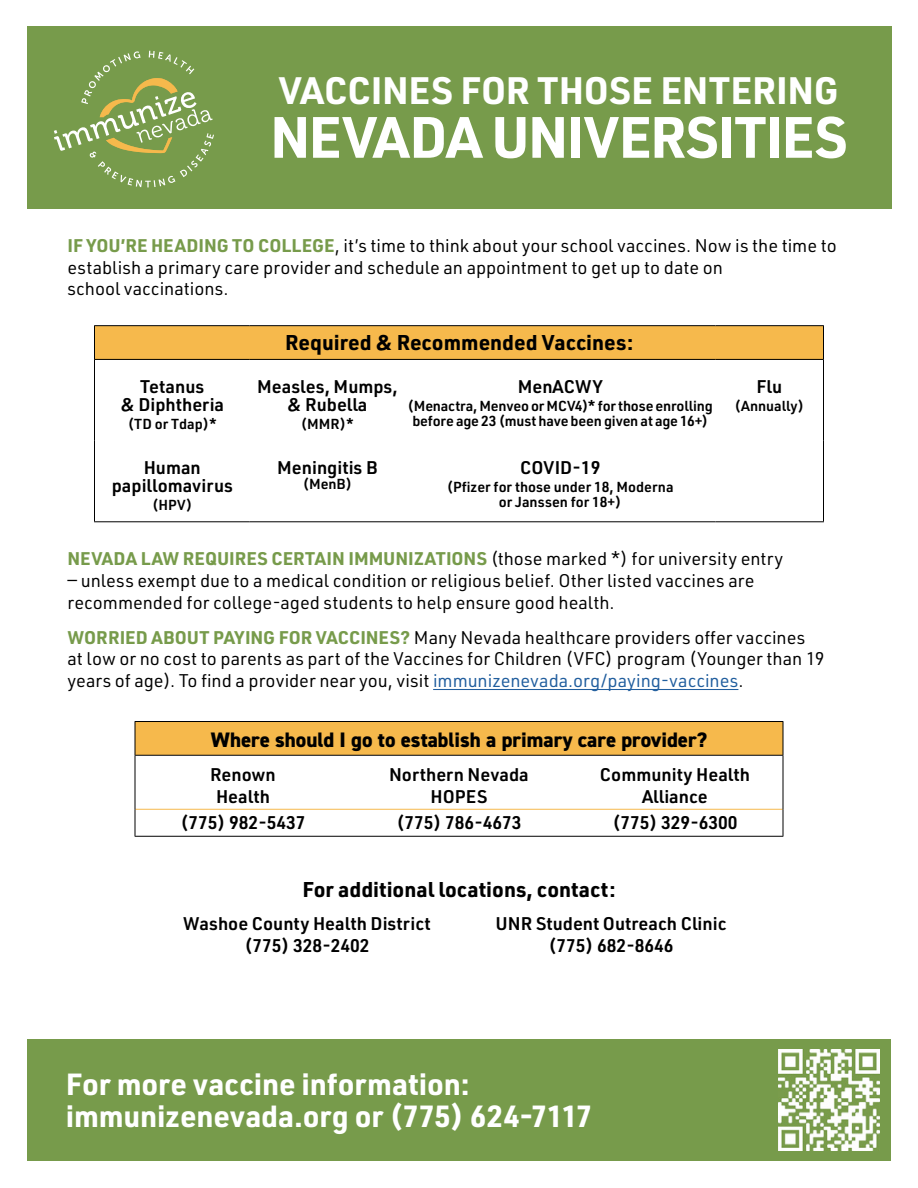
<style>
.page{position:relative;width:918px;height:1188px;background:#fff}
.page>*{position:absolute;margin:0;border:0;box-sizing:border-box;transform-origin:0 0}
.t1{font:700 57px "URWDIN";letter-spacing:-.015em;color:#fff}
.t2{font:700 37.5px "URWDIN";color:#fff}
.footer_h2{font:700 30px/31.5px "URWDIN";letter-spacing:-.005em;color:#fff}
.t3{font:700 21px "URWDIN";color:#000}
.t4{font:800 21px "DIN2014";color:#000}
.t5{font:18px/21.6px "URWDIN";color:#000}
.t6{font:600 18px/21.6px "URWDIN";color:#000;text-align:center}
.t7{font:700 18px "URWDIN";color:#779b4b}
.t8{font:600 14.25px/15px "URWDIN";color:#000;text-align:center}
.s1{font-weight:700;color:#779b4b}
.s2{font-weight:400;color:#000}
.s3{color:#215e9e}
</style>
<div class="page">
<div style="left:27px;top:26px;width:864px;height:183px;background:#779b4b"></div>
<div style="left:27px;top:1040px;width:864px;height:121px;background:#779b4b"></div>
<svg style="left:54px;top:51px;width:160px;height:136px"></svg>
<div style="left:135px;top:722px;width:648px;height:33px;background:#f6b94c"></div>
<hr style="left:351px;top:809px;width:216px;height:1px;background:#f6b94c">
<hr style="left:567px;top:809px;width:216px;height:1px;background:#f6b94c">
<hr style="left:135px;top:809px;width:216px;height:1px;background:#f6b94c">
<hr style="left:135px;top:721px;width:216px;height:1px;background:#000">
<hr style="left:135px;top:722px;width:1px;height:33px;background:#000">
<hr style="left:351px;top:721px;width:216px;height:1px;background:#000">
<hr style="left:567px;top:721px;width:216px;height:1px;background:#000">
<hr style="left:783px;top:722px;width:1px;height:33px;background:#000">
<hr style="left:135px;top:755px;width:216px;height:1px;background:#000">
<hr style="left:351px;top:755px;width:216px;height:1px;background:#000">
<hr style="left:567px;top:755px;width:216px;height:1px;background:#000">
<hr style="left:135px;top:756px;width:1px;height:53px;background:#000">
<hr style="left:783px;top:756px;width:1px;height:53px;background:#000">
<svg style="left:135px;top:809px;width:1px;height:27px"></svg>
<svg style="left:783px;top:809px;width:1px;height:27px"></svg>
<hr style="left:135px;top:836px;width:216px;height:1px;background:#000">
<hr style="left:351px;top:836px;width:216px;height:1px;background:#000">
<hr style="left:567px;top:836px;width:216px;height:1px;background:#000">
<img style="left:779px;top:1050px;width:101px;height:101px">
<hr style="left:433px;top:689px;width:305px;height:1px;background:#215e9e">
<div style="left:94px;top:326px;width:730px;height:33px;background:#f6b94c"></div>
<hr style="left:94px;top:360px;width:1px;height:81px;background:#000">
<hr style="left:823px;top:360px;width:1px;height:81px;background:#000">
<hr style="left:94px;top:441px;width:1px;height:80px;background:#000">
<hr style="left:823px;top:441px;width:1px;height:80px;background:#000">
<hr style="left:94px;top:521px;width:156px;height:1px;background:#000">
<hr style="left:250px;top:521px;width:155px;height:1px;background:#000">
<hr style="left:405px;top:521px;width:311px;height:1px;background:#000">
<hr style="left:716px;top:521px;width:108px;height:1px;background:#000">
<hr style="left:94px;top:325px;width:156px;height:1px;background:#000">
<hr style="left:94px;top:326px;width:1px;height:33px;background:#000">
<hr style="left:250px;top:325px;width:155px;height:1px;background:#000">
<hr style="left:405px;top:325px;width:311px;height:1px;background:#000">
<hr style="left:716px;top:325px;width:108px;height:1px;background:#000">
<hr style="left:823px;top:326px;width:1px;height:33px;background:#000">
<hr style="left:94px;top:359px;width:156px;height:1px;background:#000">
<hr style="left:250px;top:359px;width:155px;height:1px;background:#000">
<hr style="left:405px;top:359px;width:311px;height:1px;background:#000">
<hr style="left:716px;top:359px;width:108px;height:1px;background:#000">
<h2 class="t2" style="left:279px;top:64px;width:561px">VACCINES FOR THOSE ENTERING</h2>
<h1 class="t1" style="left:270px;top:98px;width:579px">NEVADA UNIVERSITIES</h1>
<p class="t5" style="left:68px;top:234px;width:771px"><span class="s1">IF YOU’RE HEADING TO COLLEGE</span>, it’s time to think about your school vaccines. Now is the time to establish a primary care provider and schedule an appointment to get up to date on<br>school vaccinations.</p>
<p class="t6" style="left:120px;top:377px;width:105px;line-height:18px">Tetanus<br>&amp; Diphtheria</p>
<p class="t8" style="left:128px;top:416px;width:91px">(TD or Tdap)*</p>
<p class="t6" style="left:112px;top:458px;width:123px;line-height:18px">Human papillomavirus</p>
<p class="t8" style="left:152px;top:497px;width:42px">(HPV)</p>
<p class="t3" style="left:285px;top:328px;width:350px">Required &amp; Recommended Vaccines:</p>
<p class="t6" style="left:257px;top:377px;width:142px;line-height:18px">Measles, Mumps, &amp; Rubella</p>
<p class="t8" style="left:301px;top:416px;width:54px">(MMR)*</p>
<p class="t6" style="left:277px;top:456px;width:102px">Meningitis B</p>
<p class="t8" style="left:303px;top:476px;width:51px">(MenB)</p>
<p class="t6" style="left:518px;top:375px;width:86px">MenACWY</p>
<p class="t8" style="left:408px;top:398px;width:307px">(Menactra, Menveo or MCV4)* for those enrolling before age 23 (must have been given at age 16+)</p>
<p class="t6" style="left:520px;top:456px;width:82px">COVID-19</p>
<p class="t8" style="left:447px;top:479px;width:228px">(Pfizer for those under 18, Moderna or Janssen for 18+)</p>
<p class="t6" style="left:756px;top:375px;width:27px">Flu</p>
<p class="t8" style="left:735px;top:398px;width:71px">(Annually)</p>
<p class="t7" style="left:68px;top:547px;width:717px">NEVADA LAW REQUIRES CERTAIN IMMUNIZATIONS <span class="s2">(those marked *) for university entry</span></p>
<p class="t5" style="left:68px;top:569px;width:688px">— unless exempt due to a medical condition or religious belief. Other listed vaccines are recommended for college-aged students to help ensure good health.</p>
<p class="t5" style="left:68px;top:626px;width:758px"><span class="s1">WORRIED ABOUT PAYING FOR VACCINES?</span> Many Nevada healthcare providers offer vaccines at low or no cost to parents as part of the Vaccines for Children (VFC) program (Younger than 19 years of age). To find a provider near you, visit <span class="s3">immunizenevada.org/paying-vaccines</span>.</p>
<p class="t4" style="left:211px;top:725px;width:498px">Where should I go to establish a primary care provider?</p>
<p class="t6" style="left:210px;top:763px;width:67px">Renown<br>Health</p>
<p class="t6" style="left:389px;top:763px;width:141px">Northern Nevada<br>HOPES</p>
<p class="t6" style="left:600px;top:763px;width:152px">Community Health<br>Alliance</p>
<p class="t6" style="left:180px;top:811px;width:127px">(775) 982-5437</p>
<p class="t6" style="left:396px;top:811px;width:127px">(775) 786-4673</p>
<p class="t6" style="left:612px;top:811px;width:127px">(775) 329-6300</p>
<p class="t3" style="left:302px;top:875px;width:315px">For additional locations, contact:</p>
<p class="t6" style="left:183px;top:912px;width:249px">Washoe County Health District (775) 328-2402</p>
<p class="t6" style="left:496px;top:912px;width:232px">UNR Student Outreach Clinic (775) 682-8646</p>
<h2 class="footer_h2" style="left:66px;top:1067px;width:528px">For more vaccine information: immunizenevada.org or (775) 624-7117</h2>
</div>
